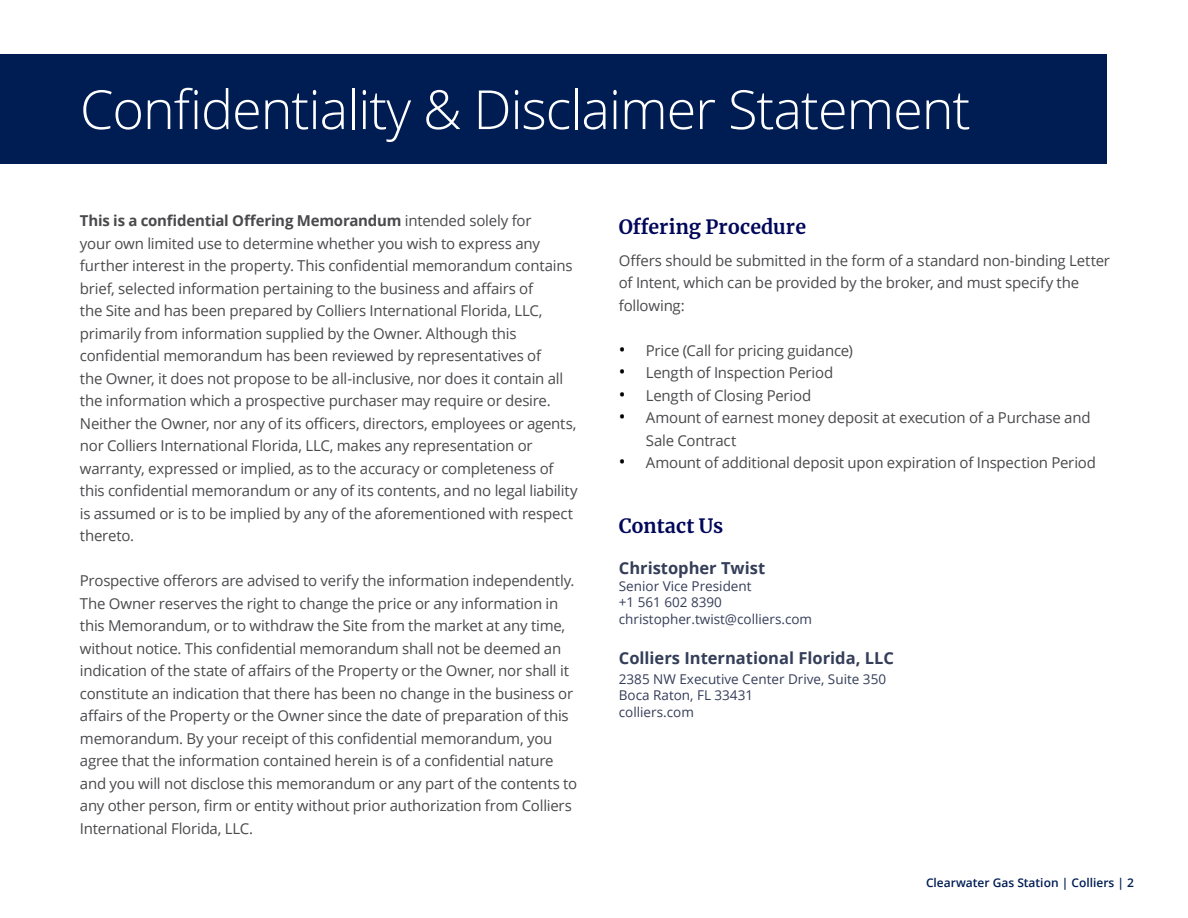
<style>
.page{position:relative;width:1188px;height:918px;background:#fff}
.page>*{position:absolute;margin:0;border:0;box-sizing:border-box;transform-origin:0 0}
.t1{font:300 54px "Open Sans";letter-spacing:-.02em;color:#fff}
.t2{font:700 19.5px "Merriweather";letter-spacing:.005em;color:#000759}
.t3{font:700 16.5px "Open Sans";color:#353e59}
.t4{font:15px/22.5px "Open Sans";letter-spacing:-.015em;color:#4a4a4d}
.t5{font:13.5px/16.5px "Open Sans";color:#353e59}
.t6{font:600 12px "Open Sans";color:#001d53}
.s1{font-weight:700}
.s2{font-size:18px;color:#000}
</style>
<div class="page">
<div style="left:0;top:54px;width:1107px;height:110px;background:#001d53"></div>
<h1 class="t1" style="left:80px;top:72px;width:892px">Confidentiality &amp; Disclaimer Statement</h1>
<p class="t4" style="left:80px;top:209px;width:499px"><span class="s1">This is a confidential Offering Memorandum</span> intended solely for<br>your own limited use to determine whether you wish to express any further interest in the property. This confidential memorandum contains brief, selected information pertaining to the business and affairs of<br>the Site and has been prepared by Colliers International Florida, LLC, primarily from information supplied by the Owner. Although this confidential memorandum has been reviewed by representatives of<br>the Owner, it does not propose to be all-inclusive, nor does it contain all the information which a prospective purchaser may require or desire.<br>Neither the Owner, nor any of its officers, directors, employees or agents, nor Colliers International Florida, LLC, makes any representation or warranty, expressed or implied, as to the accuracy or completeness of this confidential memorandum or any of its contents, and no legal liability is assumed or is to be implied by any of the aforementioned with respect thereto.</p>
<p class="t4" style="left:80px;top:569px;width:499px">Prospective offerors are advised to verify the information independently.<br>The Owner reserves the right to change the price or any information in this Memorandum, or to withdraw the Site from the market at any time, without notice. This confidential memorandum shall not be deemed an indication of the state of affairs of the Property or the Owner, nor shall it constitute an indication that there has been no change in the business or affairs of the Property or the Owner since the date of preparation of this memorandum. By your receipt of this confidential memorandum, you agree that the information contained herein is of a confidential nature and you will not disclose this memorandum or any part of the contents to any other person, firm or entity without prior authorization from Colliers International Florida, LLC.</p>
<h2 class="t2" style="left:619px;top:214px;width:189px">Offering Procedure</h2>
<p class="t4" style="left:619px;top:249px;width:493px">Offers should be submitted in the form of a standard non-binding Letter of Intent, which can be provided by the broker, and must specify the following:</p>
<p class="t4" style="left:619px;top:339px;width:236px"><span class="s2">•</span> Price (Call for pricing guidance)</p>
<p class="t4" style="left:619px;top:361px;width:216px"><span class="s2">•</span> Length of Inspection Period</p>
<p class="t4" style="left:619px;top:384px;width:194px"><span class="s2">•</span> Length of Closing Period</p>
<p class="t4" style="left:646px;top:406px;width:446px;text-indent:-27px"><span class="s2">•</span> Amount of earnest money deposit at execution of a Purchase and<br>Sale Contract</p>
<p class="t4" style="left:619px;top:451px;width:479px"><span class="s2">•</span> Amount of additional deposit upon expiration of Inspection Period</p>
<h2 class="t2" style="left:619px;top:513px;width:106px">Contact Us</h2>
<p class="t3" style="left:619px;top:556px;width:148px">Christopher Twist</p>
<p class="t5" style="left:619px;top:577px;width:195px">Senior Vice President<br>+1 561 602 8390 christopher.twist@colliers.com</p>
<p class="t3" style="left:619px;top:647px;width:277px">Colliers International Florida, LLC</p>
<p class="t5" style="left:619px;top:670px;width:269px">2385 NW Executive Center Drive, Suite 350<br>Boca Raton, FL 33431<br>colliers.com</p>
<p class="t6" style="left:926px;top:874px;width:210px">Clearwater Gas Station | Colliers | 2</p>
</div>
